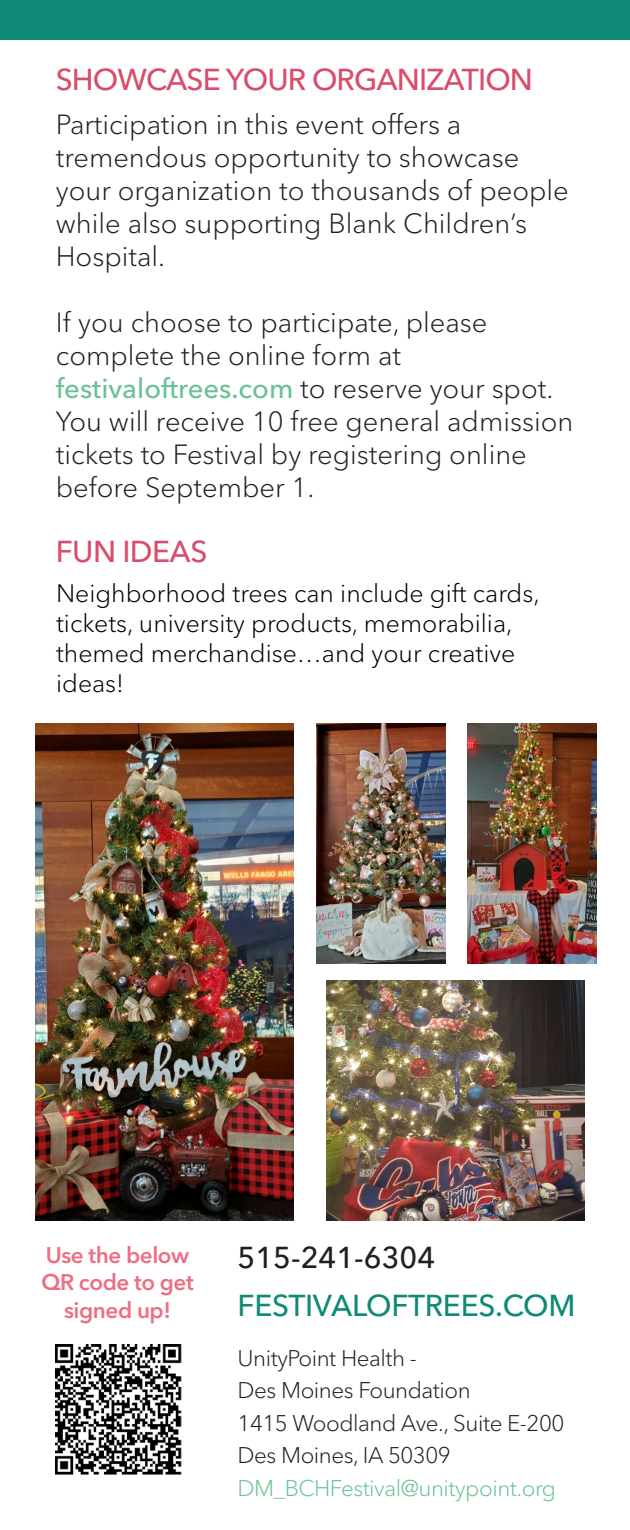
<style>
.page{position:relative;width:630px;height:1530px;background:#fff}
.page>*{position:absolute;margin:0;border:0;box-sizing:border-box;transform-origin:0 0}
.t1{font:500 30px "Avenir Next LT Pro";letter-spacing:-.03em;color:#d84d6c}
.t2{font:500 30px "Avenir Next LT Pro";letter-spacing:-.01em;color:#0f8a76}
.t3{font:500 30px "Avenir Next LT Pro";color:#231f20}
.t4{font:300 27.5px/33px "Avenir Next LT Pro";color:#231f20}
.t5{font:300 25px/30px "Avenir Next LT Pro";color:#000}
.t6{font:300 22.5px/32.5px "Avenir Next LT Pro";letter-spacing:-.02em;color:#231f20}
.t7{font:600 22.5px/27.5px "Avenir Next LT Pro";letter-spacing:-.02em;color:#eb7084;text-align:center}
.t8{font:300 22.5px "Avenir Next LT Pro";letter-spacing:-.02em;color:#68c293}
.s1{font-weight:500;color:#68c293}
</style>
<div class="page">
<div style="left:0;top:0;width:630px;height:40px;background:#0f8a76"></div>
<img style="left:35px;top:724px;width:259px;height:496px">
<img style="left:316px;top:724px;width:129px;height:240px">
<img style="left:326px;top:980px;width:259px;height:240px">
<img style="left:468px;top:724px;width:129px;height:240px">
<img style="left:56px;top:1345px;width:126px;height:129px">
<p class="t1" style="left:56px;top:61px;width:479px">SHOWCASE YOUR ORGANIZATION</p>
<p class="t4" style="left:56px;top:108px;width:515px">Participation in this event offers a tremendous opportunity to showcase your organization to thousands of people while also supporting Blank Children’s Hospital.</p>
<p class="t4" style="left:56px;top:306px;width:519px">If you choose to participate, please complete the online form at <span class="s1">festivaloftrees.com</span> to reserve your spot.<br>You will receive 10 free general admission tickets to Festival by registering online before September 1.</p>
<p class="t1" style="left:56px;top:533px;width:153px">FUN IDEAS</p>
<p class="t5" style="left:56px;top:578px;width:485px">Neighborhood trees can include gift cards, tickets, university products, memorabilia, themed merchandise…and your creative ideas!</p>
<p class="t7" style="left:41px;top:1241px;width:154px">Use the below<br>QR code to get signed up!</p>
<p class="t3" style="left:238px;top:1240px;width:199px">515-241-6304</p>
<p class="t2" style="left:238px;top:1287px;width:339px">FESTIVALOFTREES.COM</p>
<p class="t6" style="left:238px;top:1342px;width:328px">UnityPoint Health -<br>Des Moines Foundation<br>1415 Woodland Ave., Suite E-200</p>
<p class="t6" style="left:238px;top:1439px;width:215px">Des Moines, IA 50309</p>
<p class="t8" style="left:238px;top:1475px;width:320px">DM_BCHFestival@unitypoint.org</p>
</div>
